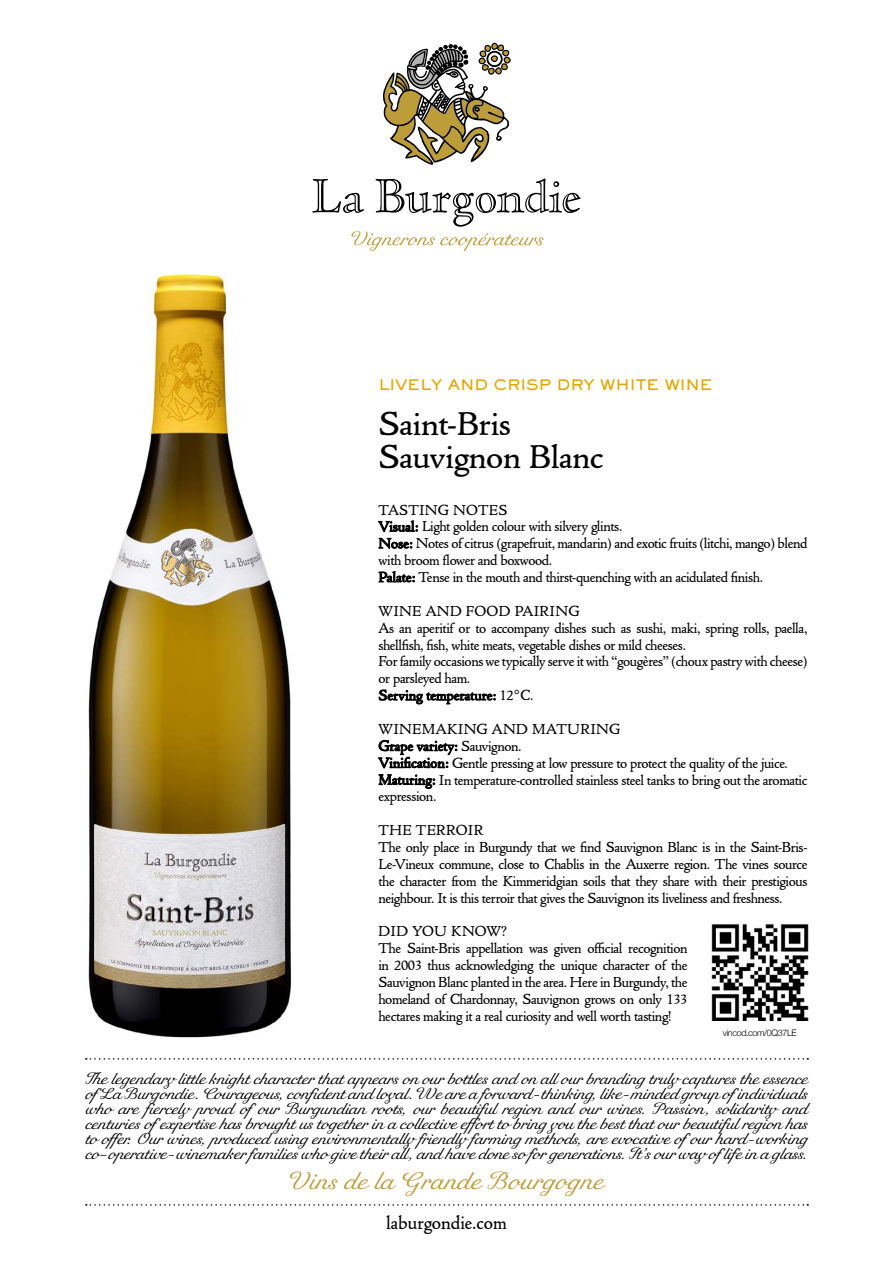
<style>
.page{position:relative;width:893px;height:1263px;background:#fff}
.page>*{position:absolute;margin:0;border:0;box-sizing:border-box;transform-origin:0 0}
.t1{font:34.2px/33px "Cloister URW";letter-spacing:-.01em;color:#000;scale:1.05 1}
.t2{font:24px "Rusulica Script";color:#bd9c3a}
.t3{font:19.5px "Cloister URW";color:#000}
.t4{font:15.75px/15px "Rusulica Script";letter-spacing:-.025em;color:#000;text-align:justify}
.t5{font:15px/16.8px "Cloister URW";letter-spacing:-.025em;color:#000}
.t6{font:14.25px "AT Sackers Heavy Gothic";letter-spacing:-.01em;color:#e3a600;scale:1.05 1}
.t7{font:300 9px "Helvetica Neue";letter-spacing:-.04em;color:#000}
</style>
<div class="page">
<img style="left:85px;top:272px;width:291px;height:788px">
<svg style="left:383px;top:43px;width:128px;height:122px"></svg>
<svg style="left:312px;top:178px;width:269px;height:73px"></svg>
<svg style="left:86px;top:1204px;width:722px;height:2px"></svg>
<svg style="left:86px;top:1058px;width:722px;height:1px"></svg>
<img style="left:711px;top:924px;width:98px;height:96px">
<svg style="left:378px;top:521px;width:40px;height:28px"></svg>
<svg style="left:379px;top:571px;width:36px;height:12px"></svg>
<svg style="left:379px;top:690px;width:117px;height:15px"></svg>
<svg style="left:378px;top:740px;width:79px;height:49px"></svg>
<p class="t6" style="left:378px;top:375px;width:320px">LIVELY AND CRISP DRY WHITE WINE</p>
<h1 class="t1" style="left:378px;top:408px;width:216px">Saint-Bris<br>Sauvignon Blanc</h1>
<p class="t5" style="left:378px;top:502px;width:431px">TASTING NOTES<br>Visual: Light golden colour with silvery glints.<br>Nose: Notes of citrus (grapefruit, mandarin) and exotic fruits (litchi, mango) blend with broom flower and boxwood.<br>Palate: Tense in the mouth and thirst-quenching with an acidulated finish.</p>
<p class="t5" style="left:378px;top:603px;width:430px">WINE AND FOOD PAIRING<br>As an aperitif or to accompany dishes such as sushi, maki, spring rolls, paella, shellfish, fish, white meats, vegetable dishes or mild cheeses.<br>For family occasions we typically serve it with “gougères” (choux pastry with cheese) or parsleyed ham.<br>Serving temperature: 12°C.</p>
<p class="t5" style="left:378px;top:721px;width:431px">WINEMAKING AND MATURING<br>Grape variety: Sauvignon.<br>Vinification: Gentle pressing at low pressure to protect the quality of the juice.<br>Maturing: In temperature-controlled stainless steel tanks to bring out the aromatic expression.</p>
<p class="t5" style="left:378px;top:822px;width:431px">THE TERROIR<br>The only place in Burgundy that we find Sauvignon Blanc is in the Saint-Bris-Le-Vineux commune, close to Chablis in the Auxerre region. The vines source the character from the Kimmeridgian soils that they share with their prestigious neighbour. It is this terroir that gives the Sauvignon its liveliness and freshness.</p>
<p class="t5" style="left:378px;top:924px;width:311px">DID YOU KNOW?<br>The Saint-Bris appellation was given official recognition in 2003 thus acknowledging the unique character of the Sauvignon Blanc planted in the area. Here in Burgundy, the homeland of Chardonnay, Sauvignon grows on only 133 hectares making it a real curiosity and well worth tasting!</p>
<p class="t7" style="left:723px;top:1025px;width:75px">vincod.com/0Q37LE</p>
<p class="t4" style="left:85px;top:1072px;width:724px">The legendary little knight character that appears on our bottles and on all our branding truly captures the essence ofLa Burgondie. Courageous, confident and loyal. We are a forward-thinking, like-minded group ofindividuals who are fiercely proud ofour Burgundian roots, our beautiful region and our wines. Passion, solidarity and centuries ofexpertise has brought us together in a collective effort to bring you the best that our beautiful region has to offer. Our wines, produced using environmentally friendly farming methods, are evocative ofour hard-working co-operative-winemaker families who give their all, and have done so for generations. It’s our way oflife in a glass.</p>
<h2 class="t2" style="left:290px;top:1166px;width:315px">Vins de la Grande Bourgogne</h2>
<h2 class="t2" style="left:307px;top:1166px;width:280px">Grands vins de Bourgogne</h2>
<h3 class="t3" style="left:386px;top:1211px;width:122px">laburgondie.com</h3>
</div>
